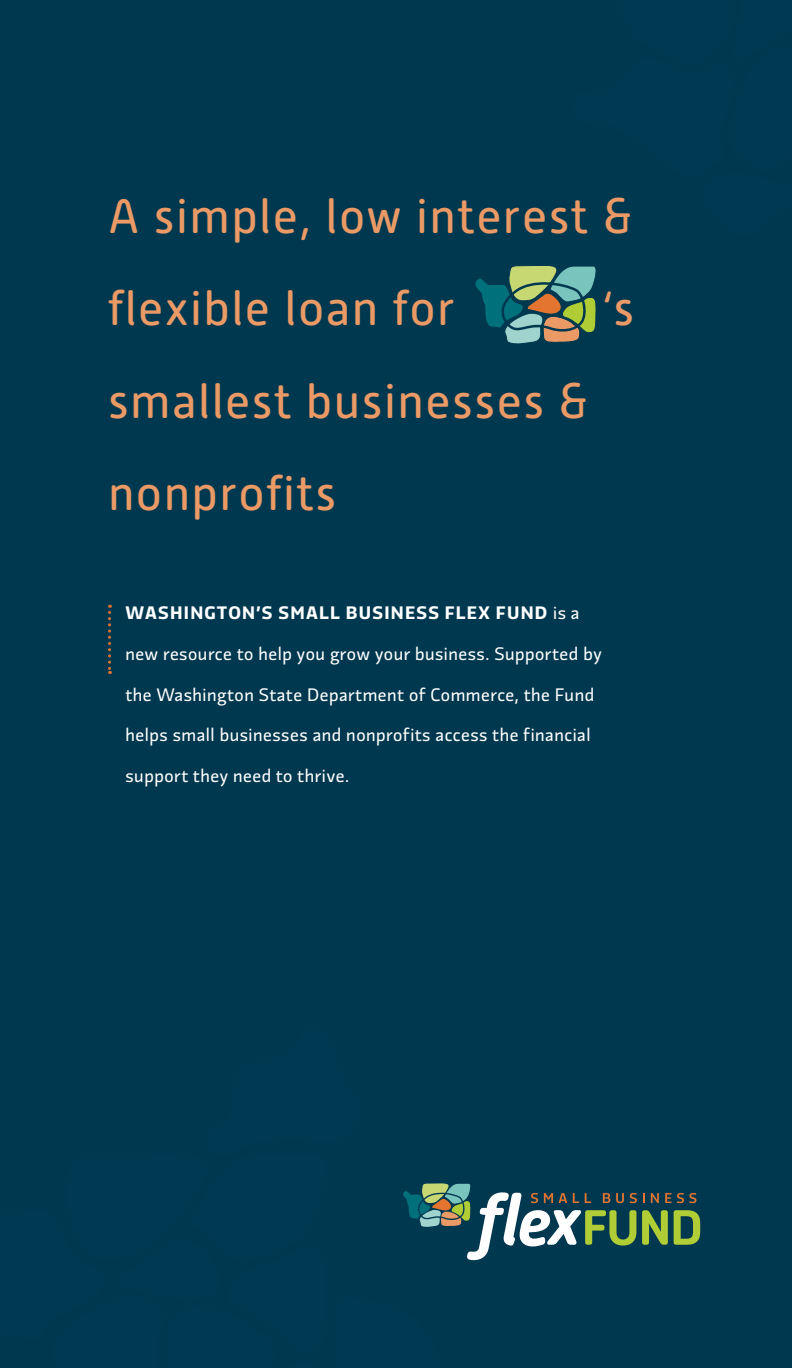
<style>
.page{position:relative;width:792px;height:1368px;background:#00384f}
.page>*{position:absolute;margin:0;border:0;box-sizing:border-box;transform-origin:0 0}
.t1{font:48px/92.4px "Alwyn New Rounded";letter-spacing:.03em;color:#eb9a66}
.t2{font:18px "Divenire";letter-spacing:.03em;color:#fff}
.t3{font:700 18px "Divenire";letter-spacing:.07em;color:#fff}
.s1{font-weight:400}
</style>
<div class="page">
<svg style="left:475px;top:265px;width:121px;height:79px"></svg>
<svg style="left:108px;top:605px;width:3px;height:69px"></svg>
<svg style="left:403px;top:1183px;width:297px;height:78px"></svg>
<h1 class="t1" style="left:108px;top:170px;width:525px">A simple, low interest &amp; flexible loan for</h1>
<h1 class="t1" style="left:602px;top:263px;width:34px">‘s</h1>
<h1 class="t1" style="left:108px;top:355px;width:481px">smallest businesses &amp; nonprofits</h1>
<p class="t3" style="left:126px;top:599px;width:455px">WASHINGTON’S SMALL BUSINESS FLEX FUND <span class="s1">is a</span></p>
<p class="t2" style="left:125px;top:640px;width:478px">new resource to help you grow your business. Supported by</p>
<p class="t2" style="left:125px;top:681px;width:470px">the Washington State Department of Commerce, the Fund</p>
<p class="t2" style="left:125px;top:722px;width:467px">helps small businesses and nonprofits access the financial</p>
<p class="t2" style="left:125px;top:762px;width:225px">support they need to thrive.</p>
</div>
